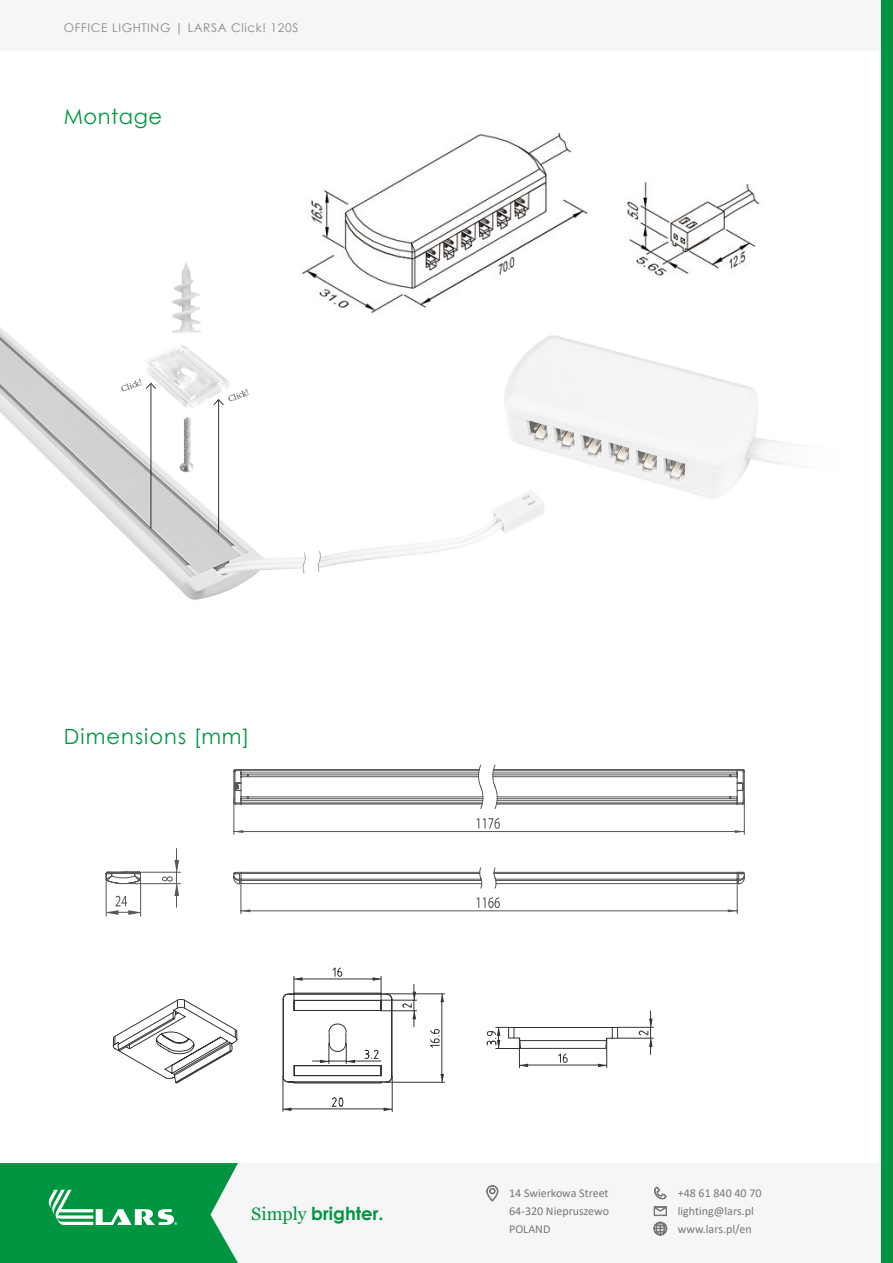
<style>
.page{position:relative;width:893px;height:1263px;background:#fff}
.page>*{position:absolute;margin:0;border:0;box-sizing:border-box;transform-origin:0 0}
.t1{font:21px "Century Gothic";letter-spacing:.05em;color:#009641}
.t2{font:21px "Century Gothic";letter-spacing:.025em;color:#009641}
.t3{font:700 18px "Century Gothic";color:#009641}
.t4{font:12px/18px "Calibri";color:#575756;text-align:justify}
.t5{font:12px "Century Gothic";letter-spacing:.05em;color:#878787}
.t6{font:9px "Minion Pro";color:#4a4a49}
.s1{font-family:"Georgia";font-weight:400}
</style>
<div class="page">
<img style="left:0;top:262px;width:799px;height:338px">
<hr style="left:151px;top:383px;width:1px;height:145px;background:#000">
<svg style="left:145px;top:382px;width:12px;height:8px"></svg>
<hr style="left:218px;top:400px;width:1px;height:132px;background:#000">
<svg style="left:213px;top:399px;width:11px;height:7px"></svg>
<div style="left:0;top:0;width:893px;height:51px;background:#f6f6f6"></div>
<svg style="left:0;top:1163px;width:239px;height:100px;background:#1ca156"></svg>
<hr style="left:618px;top:1038px;width:35px;height:1px;background:#000">
<hr style="left:618px;top:1027px;width:35px;height:1px;background:#000">
<svg style="left:487px;top:1011px;width:165px;height:57px"></svg>
<hr style="left:387px;top:1082px;width:58px;height:1px;background:#000">
<hr style="left:387px;top:993px;width:58px;height:1px;background:#000">
<svg style="left:282px;top:967px;width:162px;height:145px"></svg>
<svg style="left:112px;top:999px;width:125px;height:84px"></svg>
<img style="left:300px;top:134px;width:292px;height:193px">
<img style="left:618px;top:182px;width:153px;height:103px">
<div style="left:881px;top:0;width:12px;height:1263px;background:#009641"></div>
<svg style="left:486px;top:1185px;width:13px;height:17px"></svg>
<svg style="left:653px;top:1206px;width:14px;height:10px"></svg>
<svg style="left:654px;top:1186px;width:13px;height:14px"></svg>
<svg style="left:653px;top:1222px;width:14px;height:13px"></svg>
<hr style="left:106px;top:879px;width:1px;height:37px;background:#575756">
<hr style="left:140px;top:879px;width:1px;height:37px;background:#575756">
<svg style="left:106px;top:896px;width:35px;height:19px"></svg>
<svg style="left:174px;top:889px;width:5px;height:18px"></svg>
<svg style="left:105px;top:764px;width:640px;height:125px"></svg>
<svg style="left:233px;top:769px;width:512px;height:36px"></svg>
<svg style="left:241px;top:885px;width:9px;height:29px"></svg>
<svg style="left:728px;top:885px;width:10px;height:29px"></svg>
<hr style="left:241px;top:910px;width:496px;height:1px;background:#575756">
<svg style="left:477px;top:897px;width:23px;height:11px"></svg>
<svg style="left:235px;top:830px;width:8px;height:3px"></svg>
<svg style="left:735px;top:830px;width:9px;height:3px"></svg>
<hr style="left:234px;top:798px;width:1px;height:36px;background:#575756">
<hr style="left:744px;top:799px;width:1px;height:35px;background:#575756">
<hr style="left:234px;top:831px;width:510px;height:1px;background:#575756">
<svg style="left:477px;top:818px;width:23px;height:11px"></svg>
<p class="t5" style="left:64px;top:19px;width:236px">OFFICE LIGHTING | LARSA Click! 120S</p>
<h1 class="t2" style="left:64px;top:101px;width:100px">Montage</h1>
<p class="t6" style="left:120px;top:383px;width:23px;rotate:-20deg">Click!</p>
<p class="t6" style="left:226px;top:393px;width:23px;rotate:-20deg">Click!</p>
<h1 class="t1" style="left:64px;top:721px;width:187px">Dimensions [mm]</h1>
<h2 class="t3" style="left:251px;top:1200px;width:134px"><span class="s1">Simply</span> brighter.</h2>
<p class="t4" style="left:509px;top:1184px;width:101px">14 Swierkowa Street 64-320 Niepruszewo POLAND</p>
<p class="t4" style="left:678px;top:1184px;width:85px;text-align:left">+48 61 840 40 70 lighting@lars.pl www.lars.pl/en</p>
</div>
